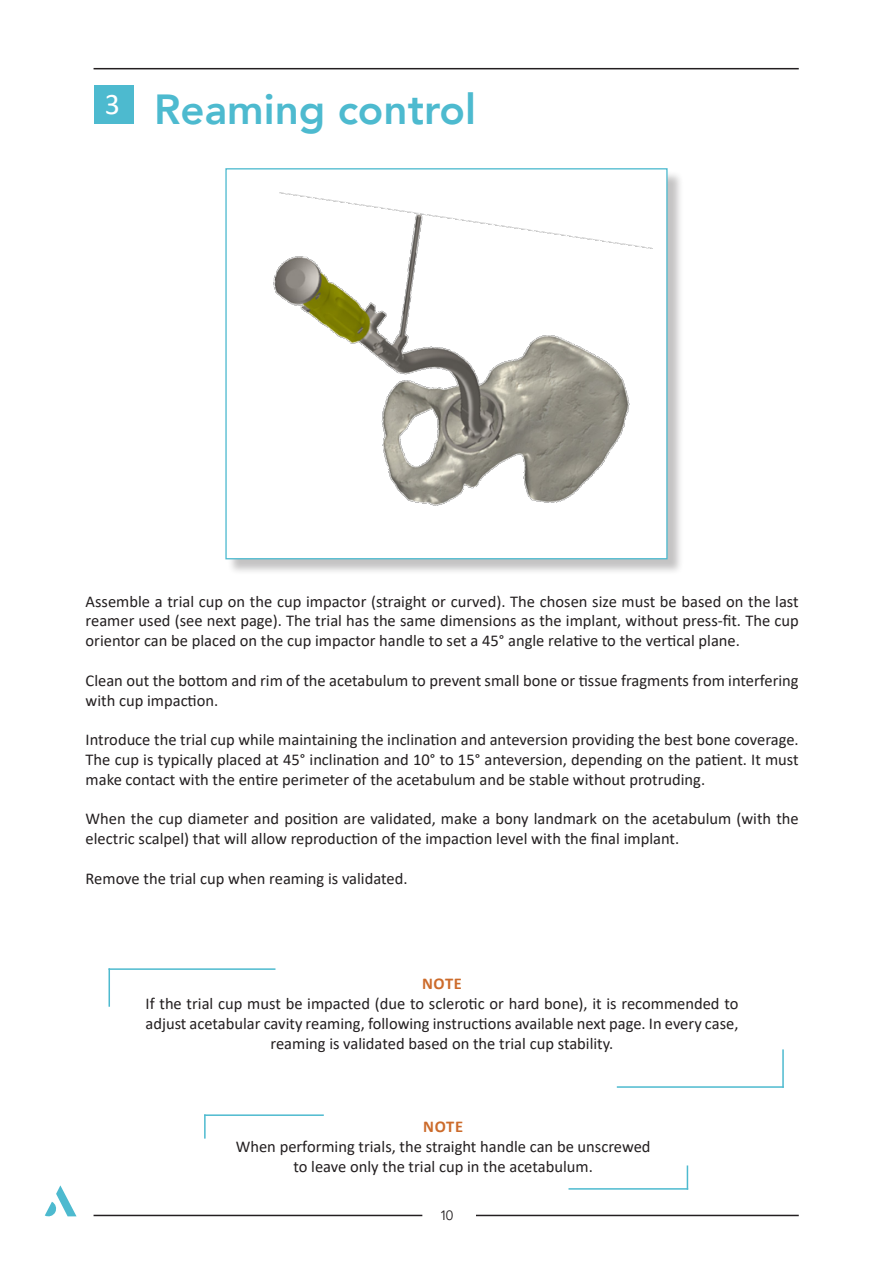
<style>
.page{position:relative;width:893px;height:1263px;background:#fff}
.page>*{position:absolute;margin:0;border:0;box-sizing:border-box;transform-origin:0 0}
.Titre_Surgical_Technique{font:800 42px "Avenir";color:#4dbacf}
.t1{font:30px "Calibri";color:#fff}
.t2{font:16.5px/19.8px "Calibri";color:#231f20;text-align:justify}
.t3{font:700 16.5px "Calibri";letter-spacing:.04em;color:#cc6b2b}
.t4{font:13.5px "Avenir";color:#231f20}
</style>
<div class="page">
<svg style="left:45px;top:1185px;width:32px;height:32px"></svg>
<hr style="left:94px;top:68px;width:705px;height:1px;background:#231f20">
<hr style="left:94px;top:1215px;width:328px;height:1px;background:#231f20">
<hr style="left:476px;top:1215px;width:323px;height:1px;background:#231f20">
<div style="left:94px;top:85px;width:39px;height:39px;background:#4dbacf"></div>
<div style="left:227px;top:170px;width:457px;height:406px;background:#231f20;opacity:.27"></div>
<div style="left:225px;top:168px;width:443px;height:391px;background:#fff;border:1px solid #4dbacf"></div>
<img style="left:273px;top:192px;width:380px;height:314px">
<hr style="left:109px;top:968px;width:1px;height:39px;background:#4dbacf">
<hr style="left:109px;top:968px;width:166px;height:2px;background:#4dbacf">
<hr style="left:782px;top:1049px;width:2px;height:39px;background:#4dbacf">
<hr style="left:617px;top:1086px;width:167px;height:2px;background:#4dbacf">
<hr style="left:204px;top:1114px;width:2px;height:24px;background:#4dbacf">
<hr style="left:204px;top:1114px;width:120px;height:2px;background:#4dbacf">
<svg style="left:687px;top:1165px;width:1px;height:23px"></svg>
<hr style="left:568px;top:1188px;width:120px;height:2px;background:#4dbacf">
<p class="t1" style="left:105px;top:83px;width:17px">3</p>
<p class="Titre_Surgical_Technique" style="left:154px;top:76px;width:324px">Reaming control</p>
<p class="t2" style="left:86px;top:591px;width:715px">Assemble a trial cup on the cup impactor (straight or curved). The chosen size must be based on the last reamer used (see next page). The trial has the same dimensions as the implant, without press-fit. The cup orientor can be placed on the cup impactor handle to set a 45° angle relative to the vertical plane.</p>
<p class="t2" style="left:86px;top:670px;width:715px">Clean out the bottom and rim of the acetabulum to prevent small bone or tissue fragments from interfering with cup impaction.</p>
<p class="t2" style="left:86px;top:729px;width:715px">Introduce the trial cup while maintaining the inclination and anteversion providing the best bone coverage.<br>The cup is typically placed at 45° inclination and 10° to 15° anteversion, depending on the patient. It must make contact with the entire perimeter of the acetabulum and be stable without protruding.</p>
<p class="t2" style="left:86px;top:809px;width:715px">When the cup diameter and position are validated, make a bony landmark on the acetabulum (with the electric scalpel) that will allow reproduction of the impaction level with the final implant.</p>
<p class="t2" style="left:86px;top:868px;width:323px">Remove the trial cup when reaming is validated.</p>
<p class="t3" style="left:422px;top:972px;width:41px">NOTE</p>
<p class="t2" style="left:145px;top:993px;width:594px;text-align:center">If the trial cup must be impacted (due to sclerotic or hard bone), it is recommended to adjust acetabular cavity reaming, following instructions available next page. In every case, reaming is validated based on the trial cup stability.</p>
<p class="t3" style="left:423px;top:1115px;width:41px">NOTE</p>
<p class="t2" style="left:236px;top:1136px;width:416px">When performing trials, the straight handle can be unscrewed</p>
<p class="t2" style="left:293px;top:1156px;width:301px">to leave only the trial cup in the acetabulum.</p>
<p class="t4" style="left:440px;top:1207px;width:15px">10</p>
</div>
